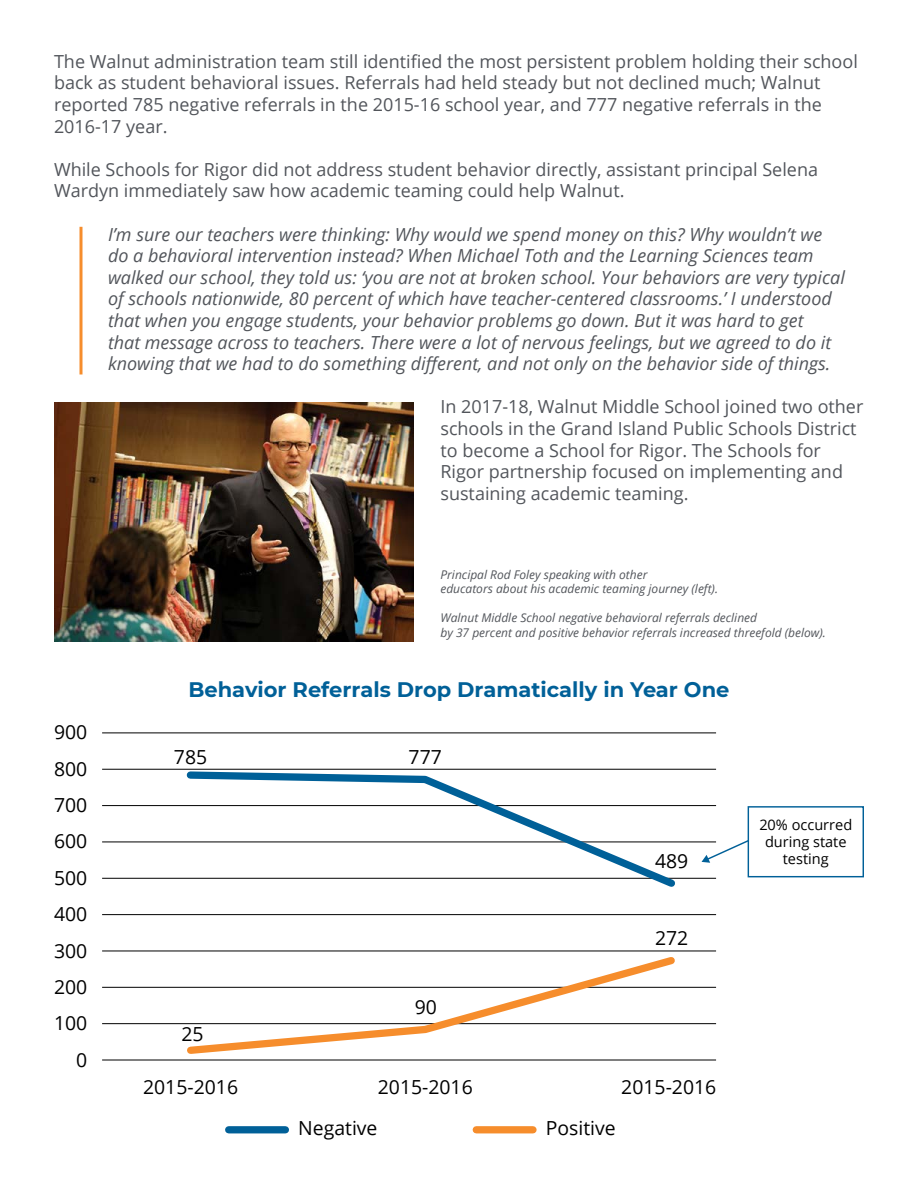
<style>
.page{position:relative;width:918px;height:1188px;background:#fff}
.page>*{position:absolute;margin:0;border:0;box-sizing:border-box;transform-origin:0 0}
.t1{font:700 21px "Montserrat";color:#006098}
.t2{font:19.35px/36.3px "Open Sans";color:#000;text-align:right}
.t3{font:18px/21.6px "Open Sans";color:#52555b}
.t4{font:italic 18px/21.6px "Open Sans";color:#52555b}
.t5{font:14.55px/17.4px "Open Sans";color:#000;text-align:center}
.t6{font:italic 12px/14.4px "Open Sans";color:#52555b}
</style>
<div class="page">
<hr style="left:80px;top:227px;width:2px;height:147px;background:#f68d2c">
<img style="left:54px;top:402px;width:359px;height:240px">
<hr style="left:102px;top:733px;width:614px;height:1px;background:#000">
<hr style="left:102px;top:769px;width:614px;height:1px;background:#000">
<hr style="left:102px;top:805px;width:614px;height:1px;background:#000">
<hr style="left:102px;top:842px;width:614px;height:1px;background:#000">
<hr style="left:102px;top:878px;width:614px;height:1px;background:#000">
<hr style="left:102px;top:914px;width:614px;height:1px;background:#000">
<hr style="left:102px;top:951px;width:614px;height:1px;background:#000">
<hr style="left:102px;top:987px;width:614px;height:1px;background:#000">
<hr style="left:102px;top:1023px;width:614px;height:1px;background:#000">
<hr style="left:102px;top:1060px;width:614px;height:1px;background:#000">
<svg style="left:183px;top:768px;width:498px;height:119px"></svg>
<svg style="left:183px;top:957px;width:497px;height:97px"></svg>
<div style="left:229px;top:1126px;width:56px;height:7px;background:#006098"></div>
<div style="left:476px;top:1126px;width:57px;height:7px;background:#f68d2c"></div>
<div style="left:748px;top:806px;width:116px;height:71px;border:1px solid #006098"></div>
<svg style="left:702px;top:839px;width:48px;height:24px"></svg>
<p class="t3" style="left:54px;top:50px;width:805px">The Walnut administration team still identified the most persistent problem holding their school back as student behavioral issues. Referrals had held steady but not declined much; Walnut reported 785 negative referrals in the 2015-16 school year, and 777 negative referrals in the 2016-17 year.</p>
<p class="t3" style="left:54px;top:158px;width:766px">While Schools for Rigor did not address student behavior directly, assistant principal Selena<br>Wardyn immediately saw how academic teaming could help Walnut.</p>
<p class="t4" style="left:108px;top:223px;width:738px">I’m sure our teachers were thinking: Why would we spend money on this? Why wouldn’t we do a behavioral intervention instead? When Michael Toth and the Learning Sciences team walked our school, they told us: ‘you are not at broken school. Your behaviors are very typical of schools nationwide, 80 percent of which have teacher-centered classrooms.’ I understood that when you engage students, your behavior problems go down. But it was hard to get<br>that message across to teachers. There were a lot of nervous feelings, but we agreed to do it knowing that we had to do something different, and not only on the behavior side of things.</p>
<p class="t3" style="left:440px;top:396px;width:424px">In 2017-18, Walnut Middle School joined two other schools in the Grand Island Public Schools District to become a School for Rigor. The Schools for Rigor partnership focused on implementing and sustaining academic teaming.</p>
<p class="t6" style="left:440px;top:567px;width:279px">Principal Rod Foley speaking with other<br>educators about his academic teaming journey (left).</p>
<p class="t6" style="left:440px;top:610px;width:387px">Walnut Middle School negative behavioral referrals declined<br>by 37 percent and positive behavior referrals increased threefold (below).</p>
<p class="t2" style="left:54px;top:714px;width:35px">900<br>800<br>700<br>600<br>500<br>400<br>300<br>200<br>100<br>0</p>
<p class="t1" style="left:188px;top:674px;width:543px">Behavior Referrals Drop Dramatically in Year One</p>
<p class="t2" style="left:174px;top:738px;width:35px">785</p>
<p class="t2" style="left:409px;top:738px;width:35px">777</p>
<p class="t2" style="left:181px;top:1015px;width:24px">25</p>
<p class="t2" style="left:415px;top:988px;width:24px">90</p>
<p class="t2" style="left:655px;top:842px;width:35px">489</p>
<p class="t2" style="left:655px;top:919px;width:35px">272</p>
<p class="t2" style="left:143px;top:1069px;width:97px">2015-2016</p>
<p class="t2" style="left:378px;top:1069px;width:97px">2015-2016</p>
<p class="t2" style="left:621px;top:1069px;width:97px">2015-2016</p>
<p class="t2" style="left:298px;top:1110px;width:81px">Negative</p>
<p class="t2" style="left:546px;top:1110px;width:71px">Positive</p>
<p class="t5" style="left:759px;top:815px;width:94px">20% occurred during state testing</p>
</div>
